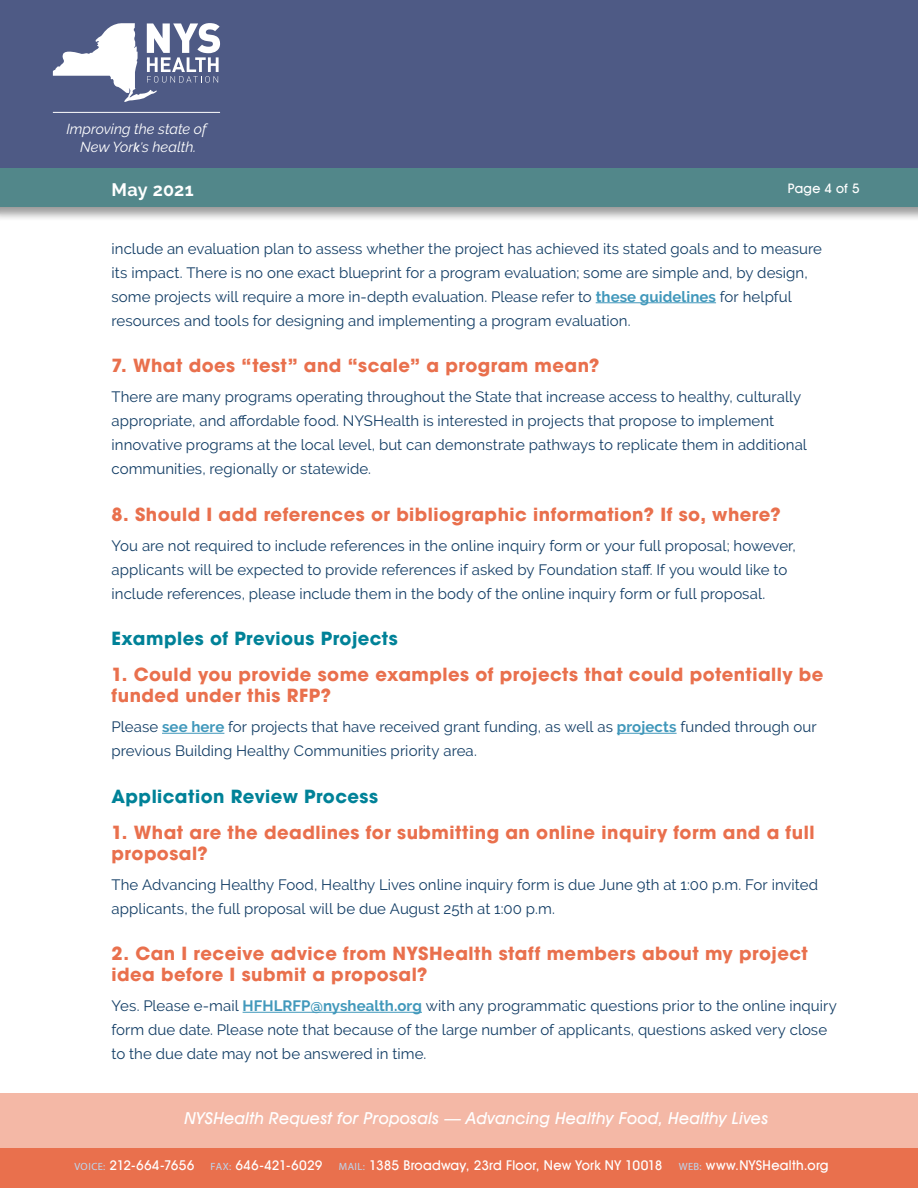
<style>
.page{position:relative;width:918px;height:1188px;background:#fff}
.page>*{position:absolute;margin:0;border:0;box-sizing:border-box;transform-origin:0 0}
.t1{font:700 18px/21px "Avant Garde LT";letter-spacing:.025em;color:#e9704d}
.t2{font:700 18px "Avant Garde LT";letter-spacing:.025em;color:#008298}
.t3{font:700 18px "Raleway";letter-spacing:.015em;color:#fff}
.t4{font:italic 500 16.5px "Avant Garde IT Cby BT";letter-spacing:.02em;color:#fff}
.t5{font:15px/24px "Raleway";letter-spacing:.005em;color:#123d65}
.t6{font:italic 14.4px/17.4px "Raleway";color:#fff;text-align:center}
.t7{font:500 13.5px "Avant Garde IT Cby BT";letter-spacing:.015em;color:#fff}
.t8{font:500 13.2px "Avant Garde IT Cby BT";letter-spacing:.02em;color:#fff}
.s1{font-family:"Avant Garde IT Cby BT";font-weight:500;font-size:13.2px}
.s2{font-size:13.2px}
.s3{font-weight:700;color:#4198bb}
.s4{font-family:"Myriad Pro";font-weight:400;font-size:10.5px;color:#bbd8f1}
</style>
<div class="page">
<hr style="left:596px;top:302px;width:120px;height:1px;background:#4198bb">
<hr style="left:162px;top:733px;width:62px;height:1px;background:#4198bb">
<hr style="left:617px;top:733px;width:60px;height:1px;background:#4198bb">
<hr style="left:243px;top:1012px;width:179px;height:1px;background:#4198bb">
<div style="left:0;top:0;width:918px;height:221px;background:#000;opacity:.4"></div>
<div style="left:0;top:0;width:918px;height:207px;background:#4e5a85"></div>
<div style="left:0;top:169px;width:918px;height:38px;background:#52878a"></div>
<div style="left:0;top:1094px;width:918px;height:94px;background:#f4b8a6"></div>
<div style="left:0;top:1148px;width:918px;height:40px;background:#e9704d"></div>
<svg style="left:53px;top:23px;width:167px;height:79px"></svg>
<hr style="left:53px;top:112px;width:167px;height:1px;background:#fff">
<p class="t6" style="left:66px;top:121px;width:142px">Improving the state of<br>New Yor<span class="s1">k</span><span class="s2">’</span>s health.</p>
<p class="t3" style="left:112px;top:180px;width:84px">May 2021</p>
<p class="t8" style="left:788px;top:180px;width:73px">Page 4 of 5</p>
<p class="t5" style="left:112px;top:236px;width:712px">include an evaluation plan to assess whether the project has achieved its stated goals and to measure its impact. There is no one exact blueprint for a program evaluation; some are simple and, by design, some projects will require a more in-depth evaluation. Please refer to <span class="s3">these guidelines</span> for helpful resources and tools for designing and implementing a program evaluation.</p>
<p class="t1" style="left:112px;top:355px;width:490px">7. What does “test” and “scale” a program mean?</p>
<p class="t5" style="left:112px;top:385px;width:697px">There are many programs operating throughout the State that increase access to healthy, culturally appropriate, and affordable food. NYSHealth is interested in projects that propose to implement innovative programs at the local level, but can demonstrate pathways to replicate them in additional communities, regionally or statewide.</p>
<p class="t1" style="left:112px;top:503px;width:671px">8. Should I add references or bibliographic information? If so, where?</p>
<p class="t5" style="left:112px;top:533px;width:686px">You are not required to include references in the online inquiry form or your full proposal; however, applicants will be expected to provide references if asked by Foundation staff. If you would like to include references, please include them in the body of the online inquiry form or full proposal.</p>
<p class="t2" style="left:112px;top:627px;width:288px">Examples of Previous Projects</p>
<p class="t1" style="left:112px;top:664px;width:713px">1. Could you provide some examples of projects that could potentially be funded under this RFP?</p>
<p class="t5" style="left:112px;top:715px;width:707px">Please <span class="s3">see here</span> for projects that have received grant funding, as well as <span class="s3">projects</span> funded through our previous Building Healthy Communities priority area.</p>
<p class="t2" style="left:112px;top:784px;width:268px">Application Review Process</p>
<p class="t1" style="left:112px;top:821px;width:704px">1. What are the deadlines for submitting an online inquiry form and a full proposal?</p>
<p class="t5" style="left:112px;top:872px;width:708px">The Advancing Healthy Food, Healthy Lives online inquiry form is due June 9th at 1:00 p.m. For invited applicants, the full proposal will be due August 25th at 1:00 p.m.</p>
<p class="t1" style="left:112px;top:943px;width:698px">2. Can I receive advice from NYSHealth staff members about my project idea before I submit a proposal?</p>
<p class="t5" style="left:112px;top:994px;width:727px">Yes. Please e-mail <span class="s3">HFHLRFP@nyshealth.org</span> with any programmatic questions prior to the online inquiry form due date. Please note that because of the large number of applicants, questions asked very close to the due date may not be answered in time.</p>
<p class="t4" style="left:184px;top:1108px;width:585px">NYSHealth Request for Proposals — Advancing Healthy Food, Healthy Lives</p>
<p class="t7" style="left:74px;top:1157px;width:756px"><span class="s4">VOICE:</span> 212-664-7656 <span class="s4">FAX:</span> 646-421-6029 <span class="s4">MAIL:</span> 1385 Broadway, 23rd Floor, New York NY 10018 <span class="s4">WEB:</span> www.NYSHealth.org</p>
</div>
